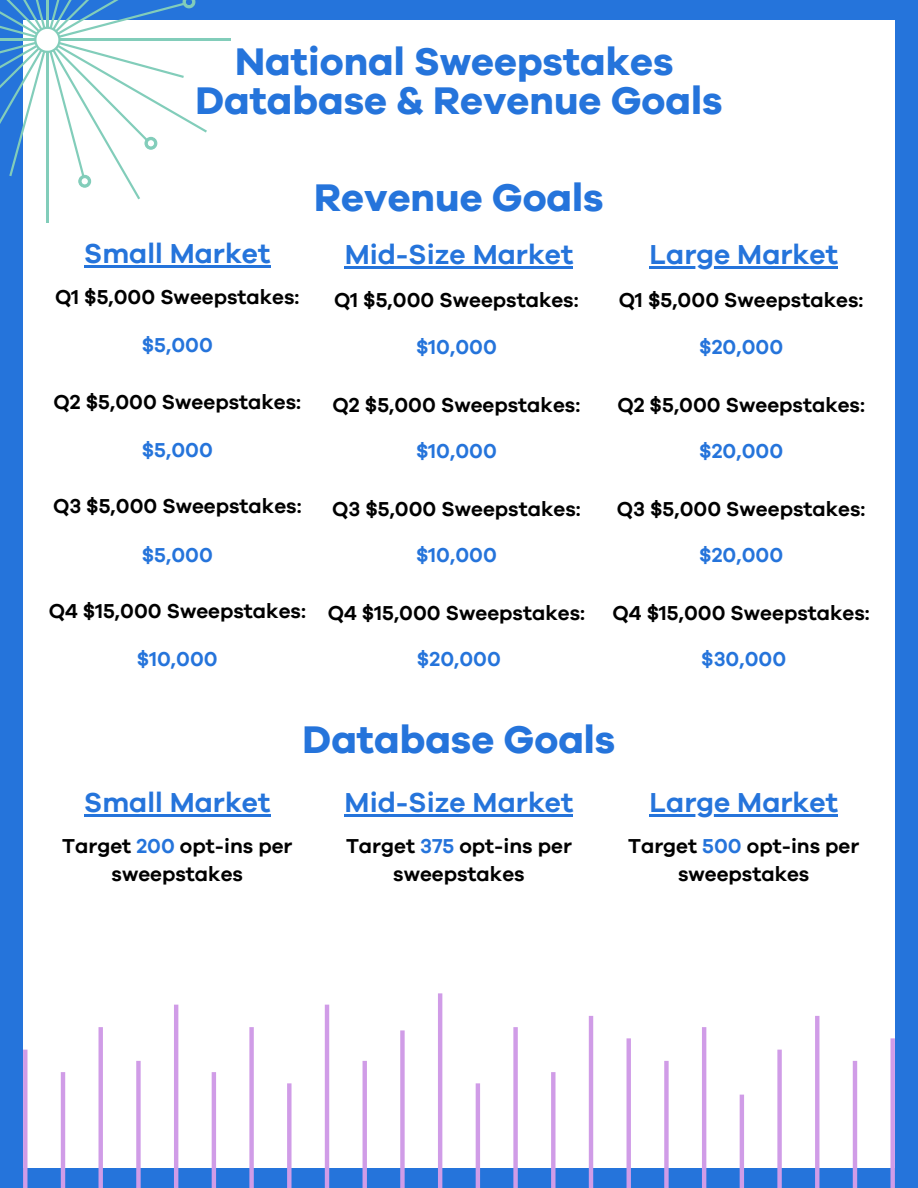
<style>
.page{position:relative;width:918px;height:1188px;background:#2574db}
.page>*{position:absolute;margin:0;border:0;box-sizing:border-box;transform-origin:0 0}
.t1{font:700 39.75px/39.3px "Galano Grotesque";color:#2574db;text-align:center}
.t2{font:600 28.35px "Galano Grotesque";color:#2574db}
.t3{font:600 20.85px/28.2px "Galano Grotesque";color:#000;text-align:center}
.t4{font:600 20.85px "Galano Grotesque";color:#2574db}
.s1{color:#2574db}
</style>
<div class="page">
<div style="left:23px;top:20px;width:872px;height:1148px;background:#fff"></div>
<hr style="left:59px;top:39px;width:172px;height:2px;background:#82cdba">
<hr style="left:46px;top:52px;width:3px;height:171px;background:#82cdba">
<svg style="left:0;top:0;width:207px;height:199px"></svg>
<svg style="left:23px;top:993px;width:872px;height:195px"></svg>
<hr style="left:84px;top:266px;width:186px;height:2px;background:#2574db">
<hr style="left:345px;top:266px;width:228px;height:3px;background:#2574db">
<hr style="left:650px;top:266px;width:188px;height:3px;background:#2574db">
<hr style="left:84px;top:814px;width:186px;height:3px;background:#2574db">
<hr style="left:345px;top:814px;width:228px;height:3px;background:#2574db">
<hr style="left:650px;top:814px;width:188px;height:3px;background:#2574db">
<p class="t1" style="left:195px;top:42px;width:529px">National Sweepstakes<br>Database &amp; Revenue Goals</p>
<p class="t1" style="left:314px;top:179px;width:291px">Revenue Goals</p>
<h1 class="t2" style="left:84px;top:235px;width:188px">Small Market</h1>
<h1 class="t3" style="left:55px;top:283px;width:246px">Q1 $5,000 Sweepstakes:</h1>
<h2 class="t4" style="left:142px;top:331px;width:73px">$5,000</h2>
<p class="t3" style="left:54px;top:388px;width:249px">Q2 $5,000 Sweepstakes:</p>
<p class="t4" style="left:142px;top:436px;width:73px">$5,000</p>
<p class="t3" style="left:53px;top:492px;width:250px">Q3 $5,000 Sweepstakes:</p>
<p class="t4" style="left:142px;top:541px;width:73px">$5,000</p>
<p class="t3" style="left:49px;top:597px;width:259px">Q4 $15,000 Sweepstakes:</p>
<p class="t4" style="left:137px;top:645px;width:82px">$10,000</p>
<p class="t2" style="left:345px;top:236px;width:230px">Mid-Size Market</p>
<p class="t3" style="left:334px;top:287px;width:246px">Q1 $5,000 Sweepstakes:</p>
<h2 class="t4" style="left:416px;top:333px;width:82px">$10,000</h2>
<p class="t3" style="left:333px;top:391px;width:249px">Q2 $5,000 Sweepstakes:</p>
<p class="t4" style="left:416px;top:437px;width:82px">$10,000</p>
<p class="t3" style="left:332px;top:495px;width:250px">Q3 $5,000 Sweepstakes:</p>
<p class="t4" style="left:416px;top:541px;width:82px">$10,000</p>
<p class="t3" style="left:328px;top:599px;width:259px">Q4 $15,000 Sweepstakes:</p>
<p class="t4" style="left:417px;top:646px;width:85px">$20,000</p>
<p class="t2" style="left:650px;top:236px;width:190px">Large Market</p>
<p class="t3" style="left:619px;top:287px;width:246px">Q1 $5,000 Sweepstakes:</p>
<h2 class="t4" style="left:699px;top:333px;width:85px">$20,000</h2>
<p class="t3" style="left:617px;top:391px;width:249px">Q2 $5,000 Sweepstakes:</p>
<p class="t4" style="left:699px;top:437px;width:85px">$20,000</p>
<p class="t3" style="left:617px;top:495px;width:250px">Q3 $5,000 Sweepstakes:</p>
<p class="t4" style="left:699px;top:541px;width:85px">$20,000</p>
<p class="t3" style="left:613px;top:599px;width:259px">Q4 $15,000 Sweepstakes:</p>
<p class="t4" style="left:701px;top:646px;width:86px">$30,000</p>
<p class="t1" style="left:303px;top:720px;width:314px">Database Goals</p>
<h1 class="t2" style="left:84px;top:784px;width:188px">Small Market</h1>
<h2 class="t3" style="left:62px;top:832px;width:232px">Target <span class="s1">200</span> opt-ins per sweepstakes</h2>
<p class="t2" style="left:345px;top:784px;width:230px">Mid-Size Market</p>
<h2 class="t3" style="left:346px;top:832px;width:227px">Target <span class="s1">375</span> opt-ins per sweepstakes</h2>
<p class="t2" style="left:650px;top:784px;width:190px">Large Market</p>
<h2 class="t3" style="left:628px;top:832px;width:233px">Target <span class="s1">500</span> opt-ins per sweepstakes</h2>
</div>
